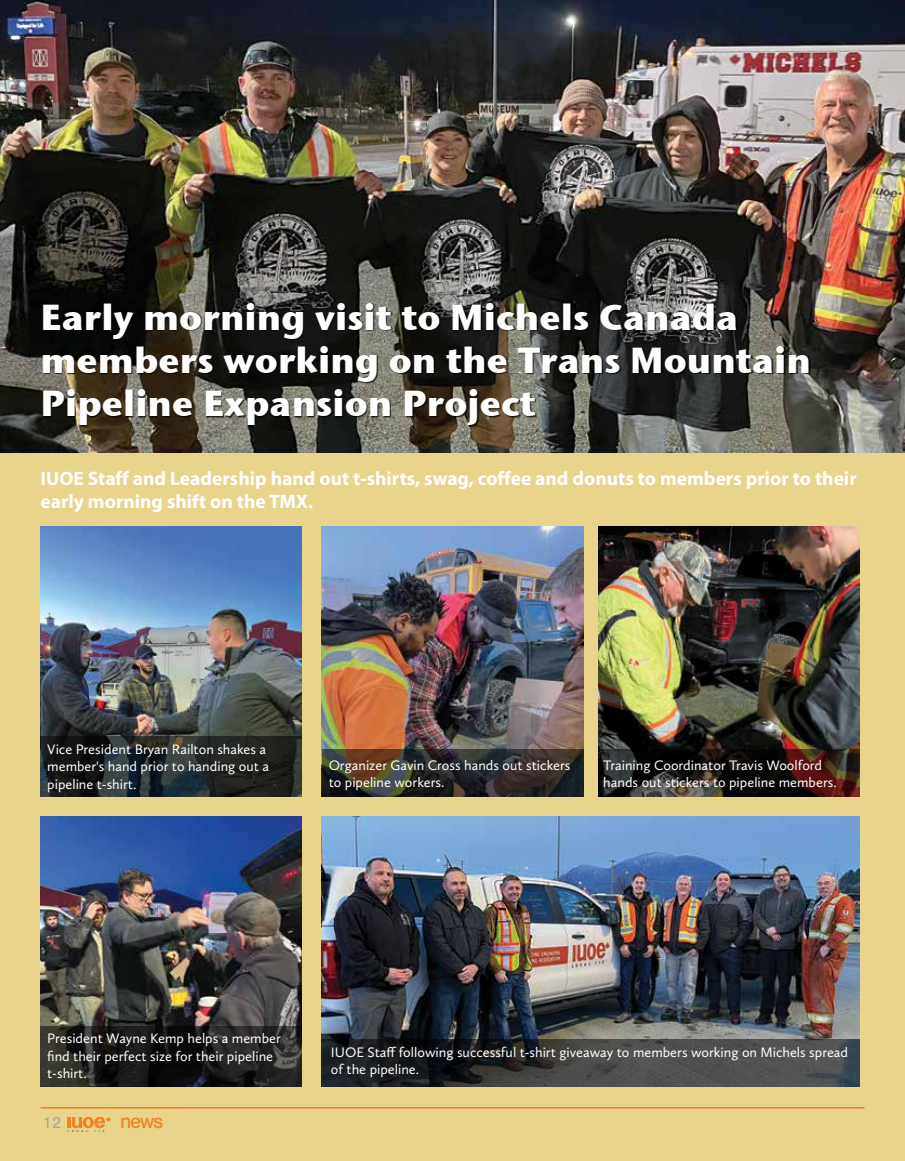
<style>
.page{position:relative;width:905px;height:1161px;background:#fff}
.page>*{position:absolute;margin:0;border:0;box-sizing:border-box;transform-origin:0 0}
.t1{font:36px/43.2px "Stone Sans ITCTT Bold";color:#fff}
.t2{font:21px "Nimbus San";color:#f28026}
.t3{font:700 19.5px/22.5px "Myriad Pro";color:#fff}
.t4{font:16.5px "Nimbus San";color:#a2a5a7}
.t5{font:14.25px/17.1px "Calluna Sans";color:#fff}
</style>
<div class="page">
<div style="left:0;top:446px;width:904px;height:715px;background:#e8d48b"></div>
<img style="left:322px;top:526px;width:261px;height:223px">
<img style="left:40px;top:817px;width:262px;height:209px">
<svg style="left:40px;top:1026px;width:262px;height:61px;background:#201f1e"></svg>
<img style="left:0;top:0;width:904px;height:452px">
<svg style="left:322px;top:749px;width:261px;height:47px;background:#332e29"></svg>
<img style="left:40px;top:526px;width:262px;height:210px">
<div style="left:43px;top:303px;width:767px;height:124px;background:#000;opacity:.75"></div>
<svg style="left:40px;top:736px;width:262px;height:60px;background:#202625"></svg>
<img style="left:322px;top:817px;width:538px;height:223px">
<img style="left:598px;top:526px;width:261px;height:223px">
<svg style="left:598px;top:749px;width:261px;height:47px;background:#261b18"></svg>
<svg style="left:322px;top:1040px;width:538px;height:47px;background:#393b3c"></svg>
<hr style="left:40px;top:1107px;width:824px;height:1px;background:#f28026">
<svg style="left:67px;top:1117px;width:44px;height:15px"></svg>
<h1 class="t1" style="left:40px;top:295px;width:772px">Early morning visit to Michels Canada members working on the Trans Mountain<br>Pipeline Expansion Project</h1>
<h3 class="t3" style="left:40px;top:467px;width:817px">IUOE Staff and Leadership hand out t-shirts, swag, coffee and donuts to members prior to their early morning shift on the TMX.</h3>
<p class="t5" style="left:47px;top:741px;width:223px">Vice President Bryan Railton shakes a member's hand prior to handing out a pipeline t-shirt.</p>
<p class="t5" style="left:329px;top:756px;width:243px">Organizer Gavin Cross hands out stickers to pipeline workers.</p>
<p class="t5" style="left:603px;top:756px;width:235px">Training Coordinator Travis Woolford hands out stickers to pipeline members.</p>
<p class="t5" style="left:47px;top:1030px;width:235px">President Wayne Kemp helps a member find their perfect size for their pipeline t-shirt.</p>
<p class="t4" style="left:43px;top:1114px;width:20px">12</p>
<h2 class="t2" style="left:120px;top:1110px;width:44px">news</h2>
<p class="t5" style="left:331px;top:1043px;width:519px">IUOE Staff following successful t-shirt giveaway to members working on Michels spread of the pipeline.</p>
</div>
